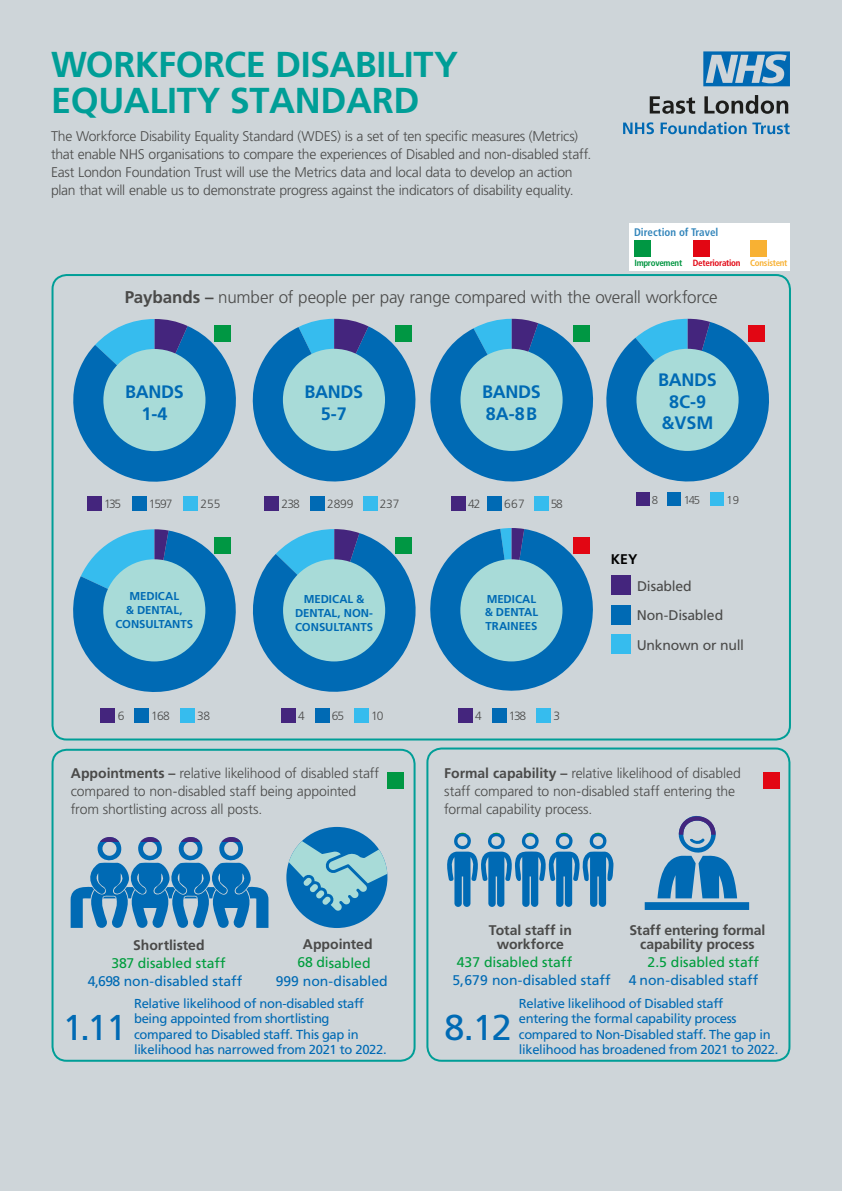
<style>
.page{position:relative;width:842px;height:1191px;background:#ced5d9}
.page>*{position:absolute;margin:0;border:0;box-sizing:border-box;transform-origin:0 0}
.t1{font:700 36px/36px "Frutiger";letter-spacing:-.01em;color:#009e97}
.t2{font:35.9px "Frutiger";color:#006ab4}
.t3{font:700 18px/21.6px "Frutiger";letter-spacing:-.02em;color:#006ab4;text-align:center}
.t4{font:300 17px "Frutiger";letter-spacing:-.01em;color:#4a4a49}
.t5{font:300 14px/18px "Frutiger";letter-spacing:-.015em;color:#4a4a49}
.t6{font:700 14px/14px "Frutiger";letter-spacing:-.01em;color:#4a4a49;text-align:center}
.t7{font:14px "Frutiger";letter-spacing:-.005em;color:#006ab4}
.t8{font:14px "Frutiger";letter-spacing:-.005em;color:#009d3d}
.t9{font:14px/29.3px "Frutiger";letter-spacing:-.015em;color:#4a4a49}
.t10{font:700 14px "Frutiger";color:#000}
.t11{font:13px/15.6px "Frutiger";letter-spacing:-.025em;color:#006ab4}
.t12{font:300 12px "Frutiger";letter-spacing:-.065em;color:#4a4a49}
.t13{font:700 11.4px/13.7px "Frutiger";letter-spacing:-.005em;color:#006ab4;text-align:center}
.t14{font:300 11.4px "Frutiger";color:#4a4a49}
.t15{font:700 condensed 11px "Frutiger";color:#3486bb}
.t16{font:700 condensed 9px "Frutiger";letter-spacing:-.03em;color:#e20613}
.s1{color:#009540}
.s2{color:#f8b133}
.s3{font-weight:700}
</style>
<div class="page">
<div style="left:52px;top:748px;width:364px;height:313px;border:2px solid #009e97;border-radius:14px"></div>
<div style="left:52px;top:274px;width:739px;height:466px;border:2px solid #009e97;border-radius:14px"></div>
<div style="left:426px;top:747px;width:364px;height:314px;border:2px solid #009e97;border-radius:14px"></div>
<div style="left:87px;top:496px;width:14px;height:14px;background:#44257d"></div>
<div style="left:132px;top:496px;width:14px;height:14px;background:#006ab4"></div>
<div style="left:184px;top:496px;width:14px;height:14px;background:#36bcee"></div>
<div style="left:101px;top:708px;width:14px;height:14px;background:#44257d"></div>
<div style="left:134px;top:708px;width:15px;height:14px;background:#006ab4"></div>
<div style="left:180px;top:708px;width:14px;height:14px;background:#36bcee"></div>
<div style="left:265px;top:496px;width:14px;height:14px;background:#44257d"></div>
<div style="left:310px;top:496px;width:14px;height:14px;background:#006ab4"></div>
<div style="left:363px;top:496px;width:14px;height:14px;background:#36bcee"></div>
<div style="left:281px;top:708px;width:15px;height:14px;background:#44257d"></div>
<div style="left:315px;top:708px;width:14px;height:14px;background:#006ab4"></div>
<div style="left:354px;top:708px;width:14px;height:14px;background:#36bcee"></div>
<div style="left:451px;top:496px;width:14px;height:14px;background:#44257d"></div>
<div style="left:487px;top:496px;width:14px;height:14px;background:#006ab4"></div>
<div style="left:534px;top:496px;width:14px;height:14px;background:#36bcee"></div>
<div style="left:458px;top:708px;width:14px;height:14px;background:#44257d"></div>
<div style="left:492px;top:708px;width:14px;height:14px;background:#006ab4"></div>
<div style="left:537px;top:708px;width:14px;height:14px;background:#36bcee"></div>
<div style="left:636px;top:492px;width:13px;height:14px;background:#44257d"></div>
<div style="left:668px;top:492px;width:13px;height:14px;background:#006ab4"></div>
<div style="left:710px;top:492px;width:14px;height:14px;background:#36bcee"></div>
<div style="left:286px;top:827px;width:101px;height:101px;background:#006ab4;border-radius:50%"></div>
<svg style="left:286px;top:832px;width:101px;height:79px"></svg>
<svg style="left:71px;top:837px;width:197px;height:91px"></svg>
<svg style="left:645px;top:815px;width:104px;height:95px"></svg>
<svg style="left:447px;top:832px;width:167px;height:75px"></svg>
<div style="left:611px;top:575px;width:20px;height:20px;background:#44257d"></div>
<div style="left:611px;top:605px;width:20px;height:20px;background:#006ab4"></div>
<div style="left:611px;top:634px;width:20px;height:19px;background:#36bcee"></div>
<svg style="left:73px;top:319px;width:696px;height:174px"></svg>
<div style="left:636px;top:349px;width:102px;height:102px;background:#a8dbd8;border-radius:50%"></div>
<svg style="left:73px;top:528px;width:520px;height:164px"></svg>
<div style="left:460px;top:559px;width:102px;height:102px;background:#a8dbd8;border-radius:50%"></div>
<svg style="left:623px;top:122px;width:167px;height:12px"></svg>
<svg style="left:650px;top:95px;width:138px;height:19px"></svg>
<svg style="left:703px;top:51px;width:87px;height:35px"></svg>
<div style="left:629px;top:223px;width:161px;height:47px;background:#fff"></div>
<div style="left:634px;top:240px;width:17px;height:17px;background:#009743"></div>
<div style="left:693px;top:240px;width:17px;height:17px;background:#e20613"></div>
<div style="left:750px;top:240px;width:17px;height:17px;background:#f8b133"></div>
<div style="left:214px;top:325px;width:17px;height:17px;background:#009743"></div>
<div style="left:395px;top:325px;width:17px;height:17px;background:#009743"></div>
<div style="left:573px;top:325px;width:17px;height:17px;background:#009743"></div>
<div style="left:214px;top:536px;width:17px;height:17px;background:#009743"></div>
<div style="left:395px;top:536px;width:17px;height:17px;background:#009743"></div>
<div style="left:387px;top:772px;width:17px;height:17px;background:#009743"></div>
<div style="left:762px;top:772px;width:17px;height:17px;background:#e20613"></div>
<div style="left:573px;top:536px;width:17px;height:17px;background:#e20613"></div>
<div style="left:748px;top:325px;width:17px;height:17px;background:#e20613"></div>
<h1 class="t1" style="left:51px;top:46px;width:409px">WORKFORCE DISABILITY<br>EQUALITY STANDARD</h1>
<p class="t5" style="left:51px;top:127px;width:542px">The Workforce Disability Equality Standard (WDES) is a set of ten specific measures (Metrics) that enable NHS organisations to compare the experiences of Disabled and non-disabled staff.<br>East London Foundation Trust will use the Metrics data and local data to develop an action plan that will enable us to demonstrate progress against the indicators of disability equality.</p>
<p class="t15" style="left:634px;top:225px;width:86px">Direction of Travel</p>
<p class="t16" style="left:634px;top:257px;width:155px"><span class="s1">Improvement</span> Deterioration <span class="s2">Consistent</span></p>
<p class="t4" style="left:125px;top:287px;width:594px"><span class="s3">Paybands –</span> number of people per pay range compared with the overall workforce</p>
<p class="t3" style="left:125px;top:381px;width:60px">BANDS<br>1-4</p>
<p class="t3" style="left:305px;top:381px;width:60px">BANDS<br>5-7</p>
<p class="t3" style="left:482px;top:381px;width:60px;text-align:left">BANDS<br>8A-8B</p>
<p class="t12" style="left:104px;top:497px;width:19px">135</p>
<p class="t12" style="left:149px;top:497px;width:25px">1597</p>
<p class="t12" style="left:201px;top:497px;width:22px">255</p>
<p class="t12" style="left:282px;top:497px;width:20px">238</p>
<p class="t12" style="left:327px;top:497px;width:28px">2899</p>
<p class="t12" style="left:380px;top:497px;width:21px">237</p>
<p class="t12" style="left:468px;top:497px;width:14px">42</p>
<p class="t12" style="left:504px;top:497px;width:22px">667</p>
<p class="t12" style="left:551px;top:497px;width:13px">58</p>
<p class="t13" style="left:115px;top:589px;width:79px">MEDICAL<br>&amp; DENTAL,<br>CONSULTANTS</p>
<p class="t13" style="left:295px;top:592px;width:79px">MEDICAL &amp;<br>DENTAL, NON-<br>CONSULTANTS</p>
<p class="t13" style="left:485px;top:592px;width:55px;text-align:left">MEDICAL &amp; DENTAL<br>TRAINEES</p>
<p class="t12" style="left:118px;top:709px;width:8px">6</p>
<p class="t12" style="left:151px;top:709px;width:20px">168</p>
<p class="t12" style="left:197px;top:709px;width:15px">38</p>
<p class="t12" style="left:298px;top:709px;width:8px">4</p>
<p class="t12" style="left:332px;top:709px;width:14px">65</p>
<p class="t12" style="left:371px;top:709px;width:14px">10</p>
<p class="t12" style="left:475px;top:709px;width:8px">4</p>
<p class="t12" style="left:509px;top:709px;width:19px">138</p>
<p class="t12" style="left:554px;top:709px;width:8px">3</p>
<p class="t3" style="left:658px;top:369px;width:60px">BANDS<br>8C-9 &amp;VSM</p>
<p class="t14" style="left:652px;top:493px;width:8px">8</p>
<p class="t14" style="left:684px;top:493px;width:18px">145</p>
<p class="t14" style="left:726px;top:493px;width:14px">19</p>
<p class="t10" style="left:611px;top:550px;width:28px">KEY</p>
<p class="t9" style="left:637px;top:571px;width:109px">Disabled<br>Non-Disabled<br>Unknown or null</p>
<p class="t5" style="left:71px;top:764px;width:310px"><span class="s3">Appointments –</span> relative likelihood of disabled staff compared to non-disabled staff being appointed from shortlisting across all posts.</p>
<p class="t5" style="left:444px;top:764px;width:298px"><span class="s3">Formal capability –</span> relative likelihood of disabled</p>
<p class="t5" style="left:444px;top:782px;width:292px">staff compared to non-disabled staff entering the formal capability process.</p>
<p class="t6" style="left:133px;top:937px;width:73px">Shortlisted</p>
<p class="t8" style="left:112px;top:954px;width:116px">387 disabled staff</p>
<p class="t7" style="left:88px;top:972px;width:156px">4,698 non-disabled staff</p>
<p class="t6" style="left:303px;top:937px;width:71px">Appointed</p>
<p class="t8" style="left:298px;top:954px;width:75px">68 disabled</p>
<p class="t7" style="left:276px;top:972px;width:114px">999 non-disabled</p>
<p class="t6" style="left:489px;top:923px;width:84px">Total staff in workforce</p>
<p class="t8" style="left:457px;top:954px;width:117px">437 disabled staff</p>
<p class="t7" style="left:452px;top:972px;width:160px">5,679 non-disabled staff</p>
<p class="t6" style="left:630px;top:923px;width:137px">Staff entering formal capability process</p>
<p class="t8" style="left:648px;top:954px;width:113px">2.5 disabled staff</p>
<p class="t7" style="left:629px;top:972px;width:131px">4 non-disabled staff</p>
<p class="t11" style="left:134px;top:995px;width:254px">Relative likelihood of non-disabled staff being appointed from shortlisting compared to Disabled staff. This gap in likelihood has narrowed from 2021 to 2022.</p>
<p class="t11" style="left:519px;top:995px;width:261px">Relative likelihood of Disabled staff<br>entering the formal capability process compared to Non-Disabled staff. The gap in likelihood has broadened from 2021 to 2022.</p>
<h2 class="t2" style="left:63px;top:1006px;width:65px">1.11</h2>
<h2 class="t2" style="left:445px;top:1006px;width:69px">8.12</h2>
</div>
